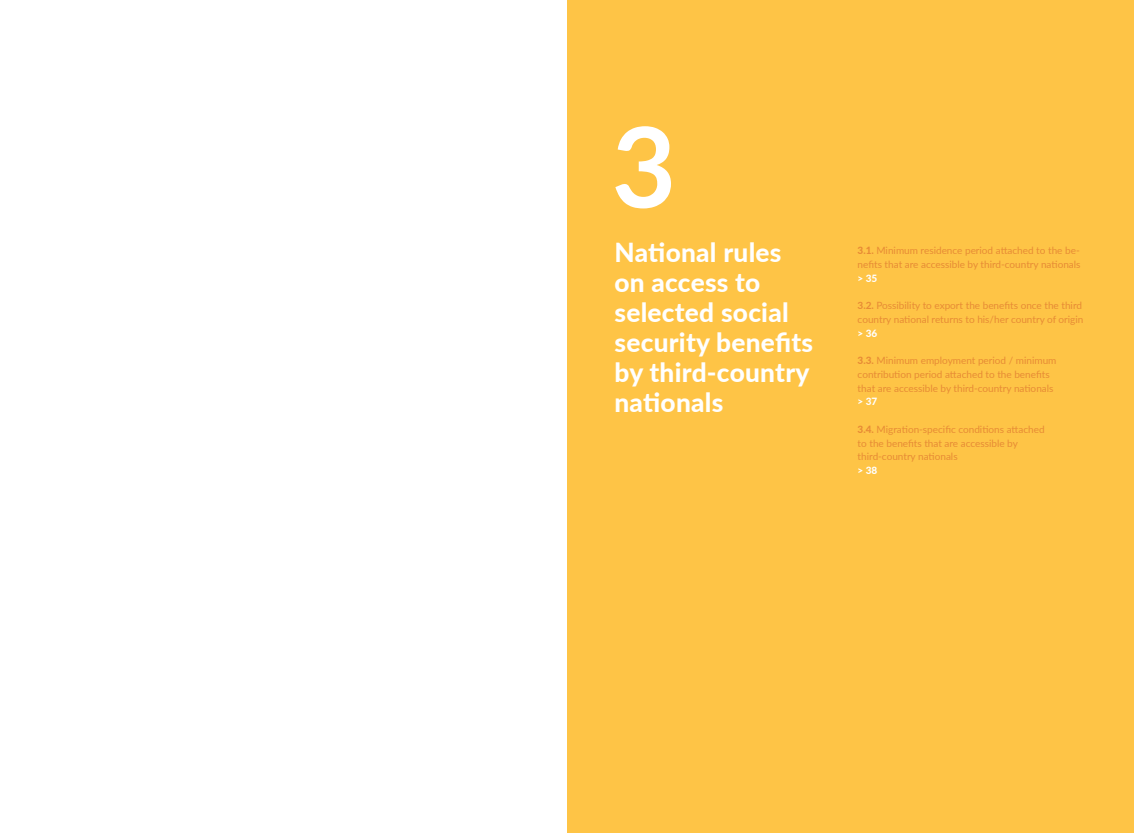
<style>
.page{position:relative;width:1134px;height:833px;background:#fff}
.page>*{position:absolute;margin:0;border:0;box-sizing:border-box;transform-origin:0 0}
.t1{font:700 111.25px "Lato";color:#fff}
.t2{font:800 26.25px/30px "Lato";letter-spacing:.01em;color:#fff}
.t3{font:10px/13.8px "Lato";color:#e78b35}
.t4{font:800 10px "Lato";color:#fff}
.s1{font-weight:800}
.s2{font-weight:700}
</style>
<div class="page">
<div style="left:567px;top:0;width:567px;height:833px;background:#fec446"></div>
<h1 class="t1" style="left:612px;top:85px;width:66px">3</h1>
<h2 class="t2" style="left:614px;top:237px;width:200px">National rules on access to selected social security benefits by third-country nationals</h2>
<p class="t3" style="left:858px;top:243px;width:224px"><span class="s1">3.1.</span> Minimum residence period attached to the be&shy;nefits that are accessible by third-country nationals</p>
<p class="t4" style="left:858px;top:270px;width:21px">&gt; 35</p>
<p class="t3" style="left:858px;top:298px;width:227px"><span class="s2">3.2.</span> Possibility to export the benefits once the third country national returns to his/her country of origin</p>
<p class="t4" style="left:858px;top:325px;width:21px">&gt; 36</p>
<p class="t3" style="left:858px;top:353px;width:200px"><span class="s1">3.3.</span> Minimum employment period / minimum contribution period attached to the benefits that are accessible by third-country nationals</p>
<p class="t4" style="left:858px;top:394px;width:21px">&gt; 37</p>
<p class="t3" style="left:858px;top:422px;width:188px"><span class="s1">3.4.</span> Migration-specific conditions attached to the benefits that are accessible by third-country nationals</p>
<p class="t4" style="left:858px;top:463px;width:21px">&gt; 38</p>
</div>
